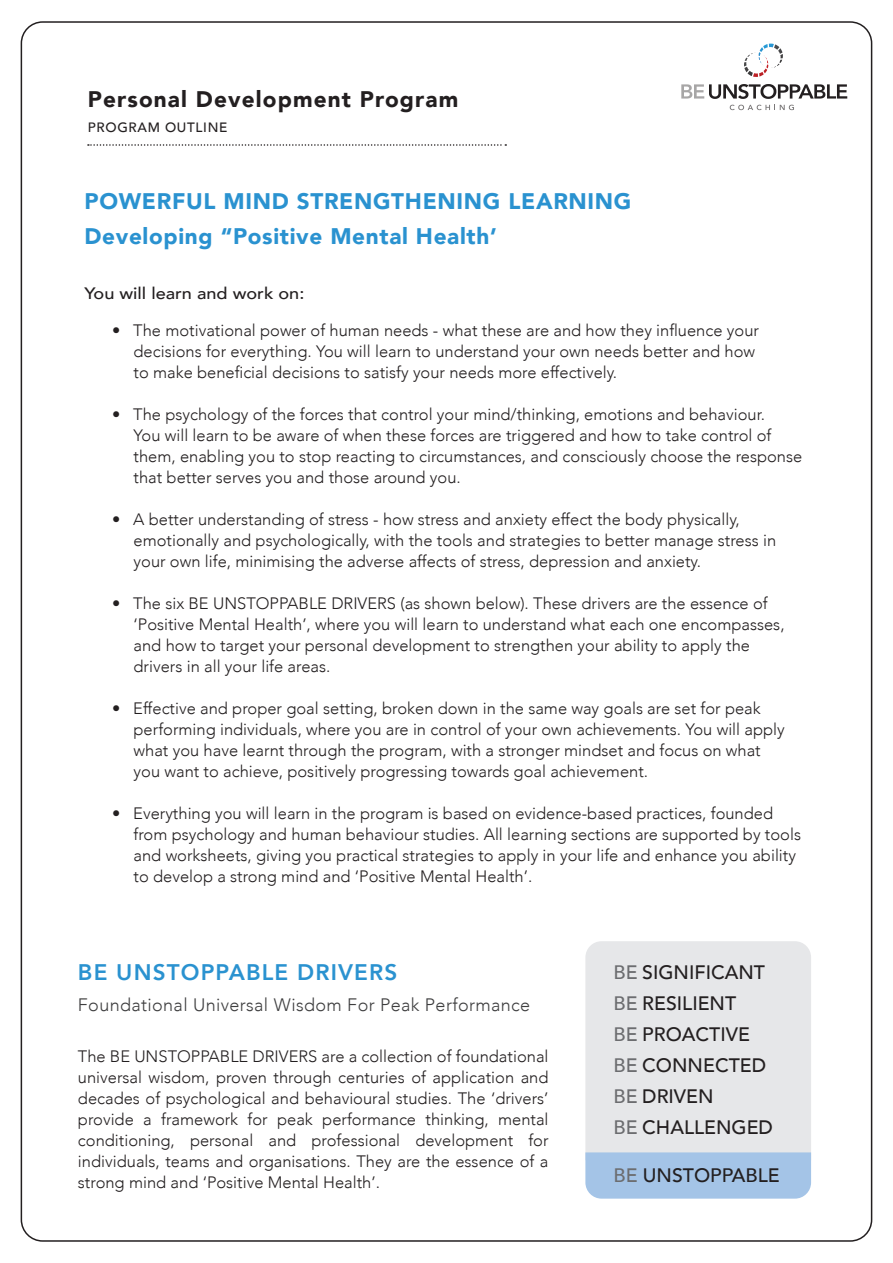
<style>
.page{position:relative;width:893px;height:1263px;background:#fff}
.page>*{position:absolute;margin:0;border:0;box-sizing:border-box;transform-origin:0 0}
.t1{font:900 22.5px "Avenir";letter-spacing:.03em;color:#2a92d0}
.t2{font:900 22.5px "Avenir";letter-spacing:.05em;color:#231f20}
.t3{font:800 22.5px "Avenir";letter-spacing:.05em;color:#2a92d0}
.t4{font:500 19.5px "Avenir";color:#231f20}
.t5{font:300 18px "Avenir";letter-spacing:.02em;color:#3e3e3f}
.t6{font:300 16.5px/21px "Avenir";color:#231f20;text-align:justify}
.t7{font:500 16.5px "Avenir";color:#231f20;scale:1.1 1}
.t8{font:500 13.5px "Avenir";letter-spacing:.05em;color:#231f20}
.s1{color:#6c6d70}
</style>
<div class="page">
<svg style="left:681px;top:84px;width:166px;height:15px"></svg>
<svg style="left:730px;top:105px;width:64px;height:5px"></svg>
<svg style="left:744px;top:44px;width:39px;height:33px"></svg>
<svg style="left:88px;top:144px;width:418px;height:2px"></svg>
<div style="left:585px;top:941px;width:226px;height:211px;background:#e6e7e9"></div>
<div style="left:585px;top:1152px;width:226px;height:46px;background:#a4c4e7"></div>
<h1 class="t2" style="left:88px;top:79px;width:372px">Personal Development Program</h1>
<p class="t8" style="left:88px;top:116px;width:141px">PROGRAM OUTLINE</p>
<p class="t1" style="left:84px;top:182px;width:548px">POWERFUL MIND STRENGTHENING LEARNING</p>
<p class="t1" style="left:84px;top:217px;width:414px">Developing “Positive Mental Health’</p>
<p class="t7" style="left:84px;top:279px;width:201px">You will learn and work on:</p>
<p class="t6" style="left:112px;top:319px;width:648px">• The motivational power of human needs - what these are and how they influence your</p>
<p class="t6" style="left:134px;top:340px;width:623px">decisions for everything. You will learn to understand your own needs better and how</p>
<p class="t6" style="left:134px;top:361px;width:485px">to make beneficial decisions to satisfy your needs more effectively.</p>
<p class="t6" style="left:112px;top:403px;width:654px">• The psychology of the forces that control your mind/thinking, emotions and behaviour.</p>
<p class="t6" style="left:134px;top:424px;width:639px">You will learn to be aware of when these forces are triggered and how to take control of</p>
<p class="t6" style="left:134px;top:445px;width:670px">them, enabling you to stop reacting to circumstances, and consciously choose the response</p>
<p class="t6" style="left:134px;top:466px;width:329px">that better serves you and those around you.</p>
<p class="t6" style="left:112px;top:508px;width:629px">• A better understanding of stress - how stress and anxiety effect the body physically,</p>
<p class="t6" style="left:134px;top:529px;width:644px">emotionally and psychologically, with the tools and strategies to better manage stress in</p>
<p class="t6" style="left:134px;top:550px;width:569px">your own life, minimising the adverse affects of stress, depression and anxiety.</p>
<p class="t6" style="left:112px;top:592px;width:657px">• The six BE UNSTOPPABLE DRIVERS (as shown below). These drivers are the essence of</p>
<p class="t6" style="left:134px;top:613px;width:652px">‘Positive Mental Health’, where you will learn to understand what each one encompasses,</p>
<p class="t6" style="left:134px;top:634px;width:618px">and how to target your personal development to strengthen your ability to apply the</p>
<p class="t6" style="left:134px;top:655px;width:198px">drivers in all your life areas.</p>
<p class="t6" style="left:112px;top:697px;width:650px">• Effective and proper goal setting, broken down in the same way goals are set for peak</p>
<p class="t6" style="left:134px;top:718px;width:653px">performing individuals, where you are in control of your own achievements. You will apply</p>
<p class="t6" style="left:134px;top:739px;width:629px">what you have learnt through the program, with a stronger mindset and focus on what</p>
<p class="t6" style="left:134px;top:760px;width:516px">you want to achieve, positively progressing towards goal achievement.</p>
<p class="t6" style="left:112px;top:802px;width:662px">• Everything you will learn in the program is based on evidence-based practices, founded</p>
<p class="t6" style="left:134px;top:823px;width:669px">from psychology and human behaviour studies. All learning sections are supported by tools</p>
<p class="t6" style="left:134px;top:844px;width:664px">and worksheets, giving you practical strategies to apply in your life and enhance you ability</p>
<p class="t6" style="left:134px;top:865px;width:400px">to develop a strong mind and ‘Positive Mental Health’.</p>
<p class="t3" style="left:78px;top:954px;width:321px">BE UNSTOPPABLE DRIVERS</p>
<p class="t5" style="left:78px;top:994px;width:454px">Foundational Universal Wisdom For Peak Performance</p>
<p class="t6" style="left:78px;top:1045px;width:472px">The BE UNSTOPPABLE DRIVERS are a collection of foundational universal wisdom, proven through centuries of application and decades of psychological and behavioural studies. The ‘drivers’ provide a framework for peak performance thinking, mental conditioning, personal and professional development for individuals, teams and organisations. They are the essence of a strong mind and ‘Positive Mental Health’.</p>
<p class="t4" style="left:613px;top:955px;width:153px"><span class="s1">BE</span> SIGNIFICANT</p>
<p class="t4" style="left:613px;top:986px;width:124px"><span class="s1">BE</span> RESILIENT</p>
<p class="t4" style="left:613px;top:1017px;width:138px"><span class="s1">BE</span> PROACTIVE</p>
<p class="t4" style="left:613px;top:1048px;width:154px"><span class="s1">BE</span> CONNECTED</p>
<p class="t4" style="left:613px;top:1080px;width:102px"><span class="s1">BE</span> DRIVEN</p>
<p class="t4" style="left:613px;top:1111px;width:161px"><span class="s1">BE</span> CHALLENGED</p>
<p class="t4" style="left:613px;top:1159px;width:168px"><span class="s1">BE</span> UNSTOPPABLE</p>
</div>
